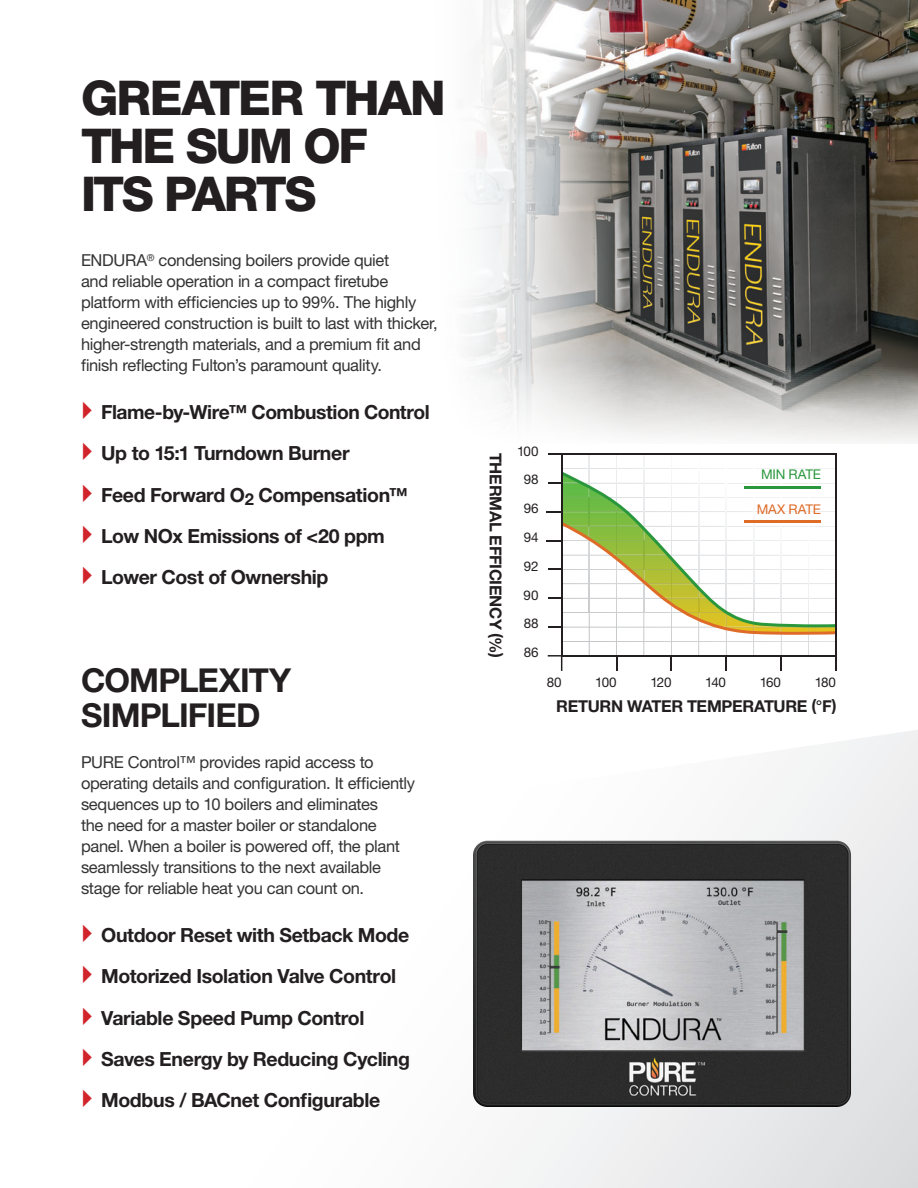
<style>
.page{position:relative;width:918px;height:1188px;background:#fff}
.page>*{position:absolute;margin:0;border:0;box-sizing:border-box;transform-origin:0 0}
.t1{font:800 48px/48px "Helvetica Neue LT Std";letter-spacing:-.05em;color:#231f20}
.t2{font:700 33px/34.5px "Helvetica Neue LT Std";letter-spacing:-.025em;color:#231f20}
.t3{font:700 19.5px "Helvetica Neue LT Std";letter-spacing:-.02em;color:#231f20}
.Body_Text{font:16.5px/21px "Helvetica Neue LT Std";letter-spacing:-.02em;color:#323332}
.t4{font:700 16.35px "Helvetica Neue LT Std";letter-spacing:-.02em;color:#231f20}
.t5{font:13.35px "Helvetica Neue LT Std";letter-spacing:-.015em;color:#231f20}
.t6{font:13.35px "Helvetica Neue LT Std";letter-spacing:-.02em;color:#2a973d}
.t7{font:13.35px "Helvetica Neue LT Std";letter-spacing:-.01em;color:#de6b27}
</style>
<div class="page">
<svg style="left:485px;top:730px;width:433px;height:458px"></svg>
<img style="left:562px;top:635px;width:82px;height:20px">
<img style="left:589px;top:635px;width:1px;height:20px">
<img style="left:616px;top:635px;width:1px;height:20px">
<img style="left:644px;top:635px;width:1px;height:20px">
<img style="left:671px;top:635px;width:1px;height:20px">
<img style="left:698px;top:635px;width:1px;height:20px">
<img style="left:726px;top:635px;width:1px;height:20px">
<img style="left:753px;top:635px;width:1px;height:20px">
<img style="left:781px;top:635px;width:1px;height:20px">
<img style="left:808px;top:635px;width:1px;height:20px">
<img style="left:562px;top:641px;width:273px;height:1px">
<svg style="left:546px;top:453px;width:289px;height:182px"></svg>
<hr style="left:561px;top:453px;width:1px;height:204px;background:#231f20">
<svg style="left:548px;top:655px;width:14px;height:16px"></svg>
<hr style="left:561px;top:655px;width:276px;height:2px;background:#231f20">
<svg style="left:616px;top:657px;width:1px;height:14px"></svg>
<svg style="left:671px;top:657px;width:1px;height:14px"></svg>
<svg style="left:726px;top:657px;width:1px;height:14px"></svg>
<svg style="left:780px;top:657px;width:2px;height:14px"></svg>
<svg style="left:835px;top:657px;width:2px;height:14px"></svg>
<hr style="left:561px;top:453px;width:276px;height:2px;background:#231f20">
<hr style="left:835px;top:453px;width:2px;height:204px;background:#231f20">
<img style="left:473px;top:841px;width:378px;height:266px">
<img style="left:469px;top:0;width:449px;height:443px">
<h1 class="t1" style="left:81px;top:74px;width:366px">GREATER THAN<br>THE SUM OF<br>ITS PARTS</h1>
<p class="Body_Text" style="left:81px;top:249px;width:358px">ENDURA<sup>®</sup> condensing boilers provide quiet<br>and reliable operation in a compact firetube platform with efficiencies up to 99%. The highly engineered construction is built to last with thicker, higher-strength materials, and a premium fit and finish reflecting Fulton’s paramount quality.</p>
<p class="t3" style="left:101px;top:400px;width:330px">Flame-by-Wire™ Combustion Control</p>
<p class="t3" style="left:101px;top:441px;width:250px">Up to 15:1 Turndown Burner</p>
<p class="t3" style="left:101px;top:483px;width:308px">Feed Forward O<sub>2</sub> Compensation™</p>
<p class="t3" style="left:101px;top:524px;width:285px">Low NOx Emissions of &lt;20 ppm</p>
<p class="t3" style="left:101px;top:565px;width:229px">Lower Cost of Ownership</p>
<h2 class="t2" style="left:81px;top:663px;width:212px">COMPLEXITY<br>SIMPLIFIED</h2>
<p class="Body_Text" style="left:81px;top:751px;width:336px">PURE Control™ provides rapid access to operating details and configuration. It efficiently sequences up to 10 boilers and eliminates<br>the need for a master boiler or standalone panel. When a boiler is powered off, the plant seamlessly transitions to the next available stage for reliable heat you can count on.</p>
<p class="t3" style="left:101px;top:923px;width:310px">Outdoor Reset with Setback Mode</p>
<p class="t3" style="left:101px;top:964px;width:297px">Motorized Isolation Valve Control</p>
<p class="t3" style="left:101px;top:1005px;width:265px">Variable Speed Pump Control</p>
<p class="t3" style="left:101px;top:1047px;width:310px">Saves Energy by Reducing Cycling</p>
<p class="t3" style="left:101px;top:1088px;width:281px">Modbus / BACnet Configurable</p>
<p class="t4" style="left:506px;top:453px;width:206px;rotate:90deg">THERMAL EFFICIENCY %( )</p>
<p class="t5" style="left:517px;top:443px;width:23px">100</p>
<p class="t5" style="left:524px;top:472px;width:16px">98</p>
<p class="t5" style="left:524px;top:501px;width:16px">96</p>
<p class="t5" style="left:524px;top:529px;width:16px">94</p>
<p class="t5" style="left:524px;top:558px;width:16px">92</p>
<p class="t5" style="left:524px;top:587px;width:16px">90</p>
<p class="t5" style="left:524px;top:616px;width:16px">88</p>
<p class="t5" style="left:524px;top:645px;width:16px">86</p>
<p class="t6" style="left:761px;top:467px;width:61px">MIN RATE</p>
<p class="t7" style="left:757px;top:502px;width:66px">MAX RATE</p>
<p class="t5" style="left:547px;top:674px;width:16px">80</p>
<p class="t5" style="left:595px;top:674px;width:23px">100</p>
<p class="t5" style="left:651px;top:674px;width:22px">120</p>
<p class="t5" style="left:705px;top:674px;width:22px">140</p>
<p class="t5" style="left:760px;top:674px;width:23px">160</p>
<p class="t5" style="left:815px;top:674px;width:23px">180</p>
<p class="t4" style="left:556px;top:696px;width:282px">RETURN WATER TEMPERATURE (°F)</p>
</div>
